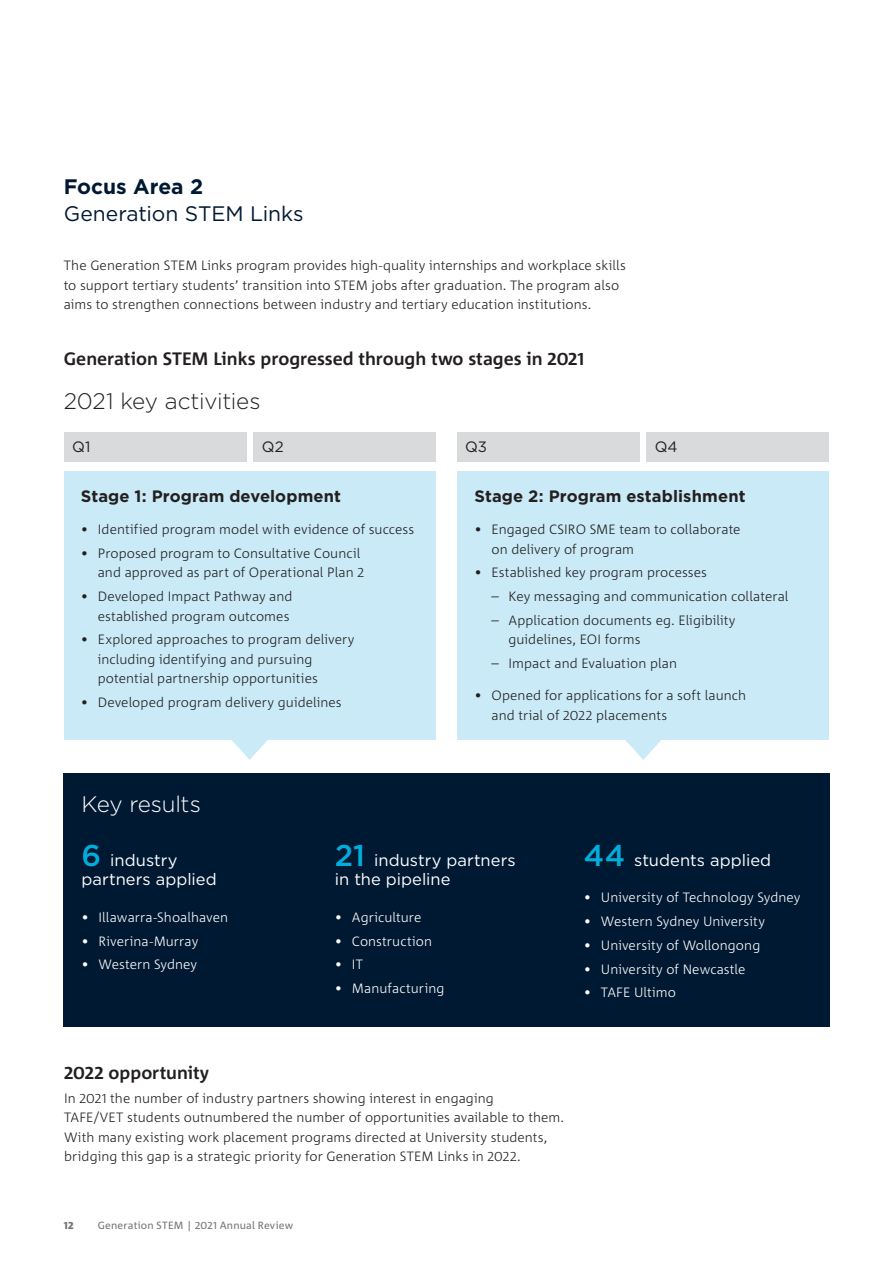
<style>
.page{position:relative;width:893px;height:1263px;background:#fff}
.page>*{position:absolute;margin:0;border:0;box-sizing:border-box;transform-origin:0 0}
.Body_Copy{font:300 22.5px "Gotham";letter-spacing:-.015em;color:#231f20}
.Body_Copy-2{font:300 22.5px "Gotham";letter-spacing:-.015em;color:#fff}
.H2_Heading{font:21px/27px "Gotham";letter-spacing:-.005em;color:#001932}
.H3_Subhead{font:700 18px "Corpid C1";letter-spacing:-.005em;color:#231f20}
.Body_Copy-3{font:16.5px/19.5px "Gotham";letter-spacing:.005em;color:#fff}
.Body_Copy-4{font:700 16.5px "Gotham";letter-spacing:.005em;color:#231f20}
.t1{font:15px "Gotham";color:#231f20}
.Body_Copy-5{font:300 13.5px/19.5px "Corpid C1";letter-spacing:.005em;color:#231f20}
.t2{font:300 13.5px "Corpid C1";letter-spacing:.005em;color:#fff}
.t3{font:10.5px "Corpid C1";letter-spacing:.015em;color:#757679}
.t4{font:800 10.5px "Corpid C1";color:#757679}
.s1{font-weight:700}
.s2{font-weight:500;font-size:30px;color:#00aedc}
</style>
<div class="page">
<div style="left:64px;top:773px;width:766px;height:253px;background:#001932"></div>
<div style="left:64px;top:432px;width:183px;height:29px;background:#d9dadc"></div>
<div style="left:457px;top:432px;width:182px;height:29px;background:#d9dadc"></div>
<div style="left:253px;top:432px;width:183px;height:29px;background:#d9dadc"></div>
<div style="left:646px;top:432px;width:183px;height:29px;background:#d9dadc"></div>
<div style="left:64px;top:472px;width:372px;height:267px;background:#c9eaf6"></div>
<div style="left:457px;top:472px;width:372px;height:267px;background:#c9eaf6"></div>
<svg style="left:232px;top:740px;width:36px;height:20px"></svg>
<svg style="left:625px;top:740px;width:36px;height:20px"></svg>
<h2 class="H2_Heading" style="left:64px;top:173px;width:241px"><span class="s1">Focus Area 2<br></span>Generation STEM Links</h2>
<p class="Body_Copy-5" style="left:64px;top:255px;width:564px">The Generation STEM Links program provides high-quality internships and workplace skills to support tertiary students’ transition into STEM jobs after graduation. The program also aims to strengthen connections between industry and tertiary education institutions.</p>
<h3 class="H3_Subhead" style="left:64px;top:347px;width:522px">Generation STEM Links progressed through two stages in 2021</h3>
<p class="Body_Copy" style="left:64px;top:387px;width:198px">2021 key activities</p>
<p class="t1" style="left:72px;top:437px;width:20px">Q1</p>
<p class="t1" style="left:262px;top:437px;width:23px">Q2</p>
<p class="t1" style="left:465px;top:437px;width:23px">Q3</p>
<p class="t1" style="left:655px;top:437px;width:24px">Q4</p>
<p class="Body_Copy-4" style="left:81px;top:485px;width:262px">Stage 1: Program development</p>
<p class="Body_Copy-5" style="left:81px;top:519px;width:335px">• Identified program model with evidence of success</p>
<p class="Body_Copy-5" style="left:81px;top:543px;width:285px;text-align:right">• Proposed program to Consultative Council and approved as part of Operational Plan 2</p>
<p class="Body_Copy-5" style="left:81px;top:586px;width:213px;text-align:right">• Developed Impact Pathway and established program outcomes</p>
<p class="Body_Copy-5" style="left:98px;top:629px;width:258px;text-indent:-17px">• Explored approaches to program delivery including identifying and pursuing potential partnership opportunities</p>
<p class="Body_Copy-5" style="left:81px;top:692px;width:262px">• Developed program delivery guidelines</p>
<p class="Body_Copy-4" style="left:474px;top:485px;width:273px">Stage 2: Program establishment</p>
<p class="Body_Copy-5" style="left:491px;top:519px;width:251px;text-indent:-17px">• Engaged CSIRO SME team to collaborate on delivery of program</p>
<p class="Body_Copy-5" style="left:474px;top:562px;width:234px">• Established key program processes</p>
<p class="Body_Copy-5" style="left:491px;top:586px;width:299px">– Key messaging and communication collateral</p>
<p class="Body_Copy-5" style="left:508px;top:610px;width:229px;text-indent:-17px">– Application documents eg. Eligibility guidelines, EOI forms</p>
<p class="Body_Copy-5" style="left:491px;top:653px;width:187px">– Impact and Evaluation plan</p>
<p class="Body_Copy-5" style="left:491px;top:685px;width:256px;text-indent:-17px">• Opened for applications for a soft launch and trial of 2022 placements</p>
<p class="Body_Copy-2" style="left:82px;top:790px;width:121px">Key results</p>
<p class="Body_Copy-3" style="left:82px;top:850px;width:137px"><span class="s2">6</span> industry partners applied</p>
<p class="t2" style="left:82px;top:909px;width:148px">• Illawarra-Shoalhaven</p>
<p class="t2" style="left:82px;top:932px;width:118px">• Riverina-Murray</p>
<p class="t2" style="left:82px;top:956px;width:117px">• Western Sydney</p>
<p class="Body_Copy-3" style="left:335px;top:850px;width:182px"><span class="s2">21</span> industry partners in the pipeline</p>
<p class="t2" style="left:335px;top:909px;width:88px">• Agriculture</p>
<p class="t2" style="left:335px;top:932px;width:99px">• Construction</p>
<p class="t2" style="left:335px;top:956px;width:30px">• IT</p>
<p class="t2" style="left:335px;top:980px;width:111px">• Manufacturing</p>
<p class="Body_Copy-3" style="left:584px;top:850px;width:189px"><span class="s2">44</span> students applied</p>
<p class="t2" style="left:584px;top:889px;width:218px">• University of Technology Sydney</p>
<p class="t2" style="left:584px;top:913px;width:183px">• Western Sydney University</p>
<p class="t2" style="left:584px;top:937px;width:178px">• University of Wollongong</p>
<p class="t2" style="left:584px;top:960px;width:163px">• University of Newcastle</p>
<p class="t2" style="left:584px;top:984px;width:94px">• TAFE Ultimo</p>
<h3 class="H3_Subhead" style="left:64px;top:1061px;width:147px">2022 opportunity</h3>
<p class="Body_Copy-5" style="left:64px;top:1088px;width:502px">In 2021 the number of industry partners showing interest in engaging<br>TAFE/VET students outnumbered the number of opportunities available to them.<br>With many existing work placement programs directed at University students, bridging this gap is a strategic priority for Generation STEM Links in 2022.</p>
<p class="t4" style="left:64px;top:1218px;width:11px">12</p>
<p class="t3" style="left:98px;top:1218px;width:197px">Generation STEM | 2021 Annual Review</p>
</div>
